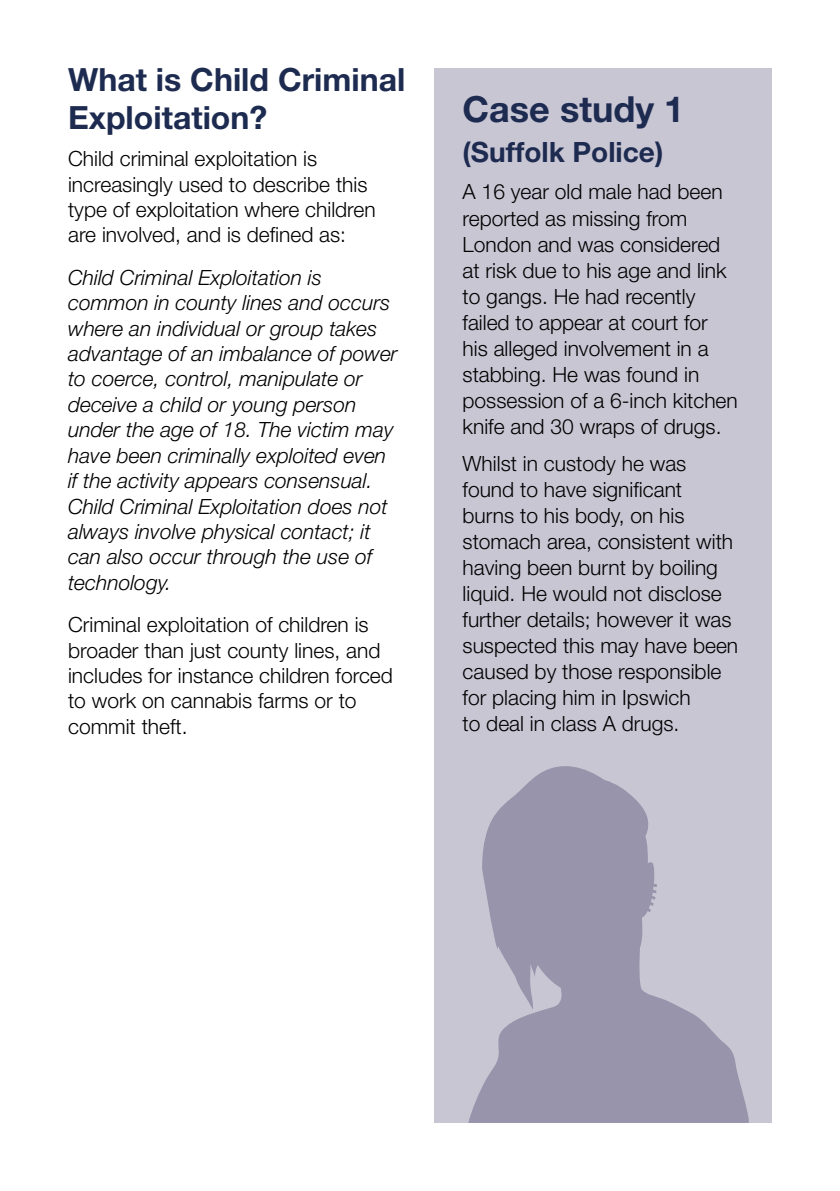
<style>
.page{position:relative;width:840px;height:1191px;background:#fff}
.page>*{position:absolute;margin:0;border:0;box-sizing:border-box;transform-origin:0 0}
.t1{font:700 36px "Helvetica Neue LT Pro";color:#1e2b50}
.t2{font:700 32px/38.4px "Helvetica Neue LT Pro";color:#1e2b50}
.t3{font:700 28px "Helvetica Neue LT Pro";color:#1e2b50}
.body_text{font:300 21px/26px "Helvetica Neue LT Pro";color:#000}
.body_text-2{font:italic 300 21px/25.4px "Helvetica Neue LT Pro";color:#000}
</style>
<div class="page">
<div style="left:434px;top:68px;width:337px;height:1055px;background:#c9c6d4"></div>
<svg style="left:468px;top:766px;width:280px;height:357px;fill:#9794ab"></svg>
<p class="t2" style="left:68px;top:60px;width:338px">What is Child Criminal<br>Exploitation?</p>
<p class="body_text" style="left:68px;top:145px;width:309px;line-height:25.4px">Child criminal exploitation is increasingly used to describe this type of exploitation where children are involved, and is defined as:</p>
<p class="body_text-2" style="left:68px;top:264px;width:331px">Child Criminal Exploitation is common in county lines and occurs where an individual or group takes advantage of an imbalance of power to coerce, control, manipulate or deceive a child or young person under the age of 18. The victim may have been criminally exploited even if the activity appears consensual.<br>Child Criminal Exploitation does not always involve physical contact; it can also occur through the use of technology.</p>
<p class="body_text" style="left:68px;top:611px;width:326px;line-height:25.4px">Criminal exploitation of children is broader than just county lines, and includes for instance children forced to work on cannabis farms or to commit theft.</p>
<p class="t1" style="left:462px;top:87px;width:223px">Case study 1</p>
<p class="t3" style="left:462px;top:135px;width:202px">(Suffolk Police)</p>
<p class="body_text" style="left:462px;top:179px;width:276px">A 16 year old male had been reported as missing from<br>London and was considered at risk due to his age and link to gangs. He had recently failed to appear at court for his alleged involvement in a stabbing. He was found in possession of a 6-inch kitchen knife and 30 wraps of drugs.</p>
<p class="body_text" style="left:462px;top:450px;width:277px">Whilst in custody he was found to have significant burns to his body, on his stomach area, consistent with having been burnt by boiling liquid. He would not disclose further details; however it was suspected this may have been caused by those responsible for placing him in Ipswich<br>to deal in class A drugs.</p>
</div>
